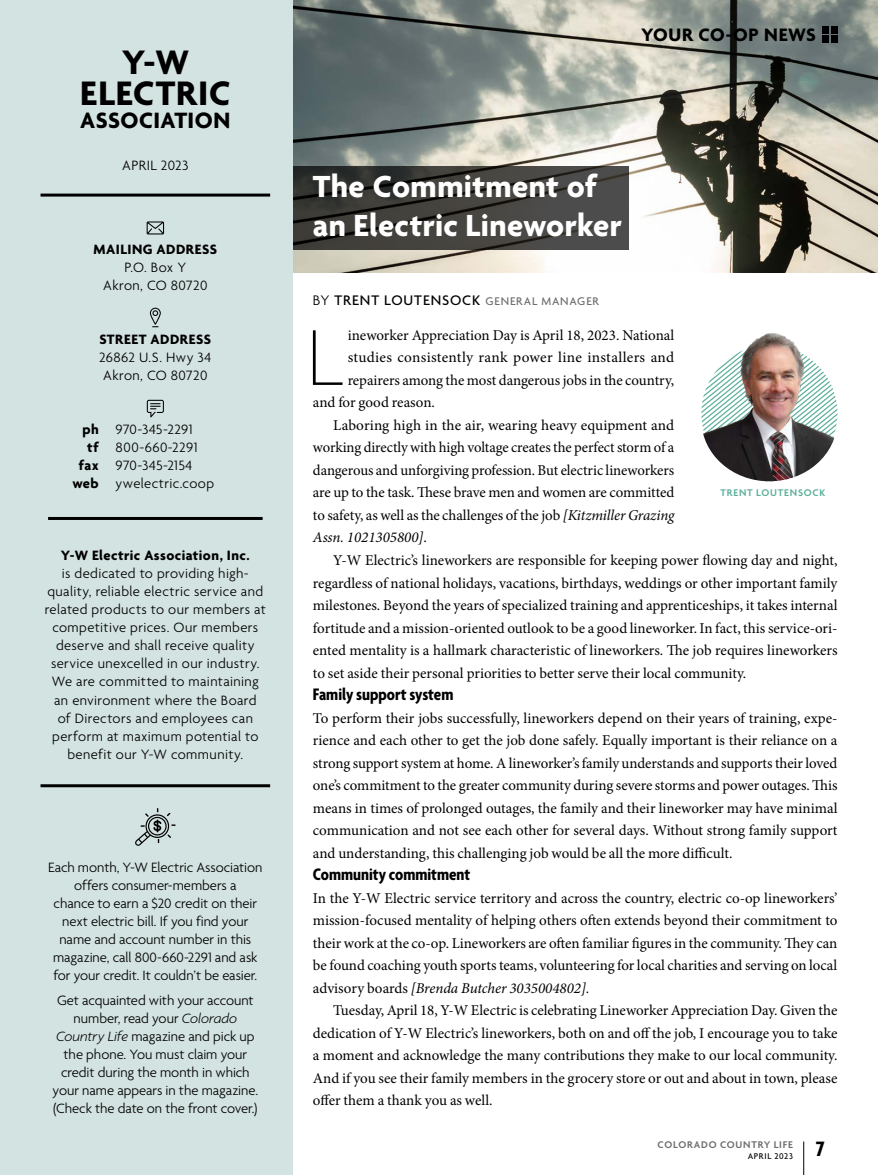
<style>
.page{position:relative;width:878px;height:1175px;background:#fff}
.page>*{position:absolute;margin:0;border:0;box-sizing:border-box;transform-origin:0 0}
.t1{font:100 85.5px "Agenda";color:#000}
.t2{font:700 36.75px/31.5px "Agenda";letter-spacing:.02em;color:#000;text-align:center}
.t3{font:700 33px/39.6px "Agenda";letter-spacing:.01em;color:#fff}
.t4{font:700 24px "Agenda";letter-spacing:.015em;color:#000}
.t5{font:700 condensed 22.5px "Agenda";color:#000}
.t6{font:700 19.5px "Agenda";letter-spacing:.03em;color:#000}
.t7{font:700 condensed 18px "Agenda";color:#000}
.t8{font:15px/22.5px "Minion Pro";color:#000;text-align:justify}
.t9{font:15px "Minion Pro";letter-spacing:.02em;color:#000}
.t10{font:500 15px "Agenda";letter-spacing:.06em;color:#000}
.t11{font:italic 15px "Minion Pro";color:#000}
.t12{font:300 14.7px/18px "Agenda";letter-spacing:.025em;color:#000;text-align:center}
.t13{font:300 14.7px/18px "Agenda";letter-spacing:.005em;color:#000;text-align:center}
.t14{font:700 14.7px "Agenda";letter-spacing:.03em;color:#000}
.t15{font:300 14.7px "Agenda";letter-spacing:.03em;color:#000}
.t16{font:600 10.5px "Agenda";letter-spacing:.07em;color:#6d6e71}
.t17{font:600 10.5px "Agenda";letter-spacing:.07em;color:#5db09c}
.t18{font:500 9px "Agenda";letter-spacing:.07em;color:#000}
.s1{font-weight:700}
.s2{font-style:italic}
.s3{font-weight:300}
.s4{font-size:12px;color:#6d6e71}
.s5{font-style:normal}
</style>
<div class="page">
<img style="left:293px;top:0;width:585px;height:272px">
<img style="left:701px;top:333px;width:136px;height:148px">
<svg style="left:293px;top:166px;width:335px;height:84px;background:#3e3d3a"></svg>
<div style="left:0;top:0;width:293px;height:1174px;background:#d3e3e1"></div>
<hr style="left:48px;top:517px;width:214px;height:3px;background:#000">
<hr style="left:41px;top:194px;width:229px;height:2px;background:#000">
<hr style="left:41px;top:784px;width:229px;height:3px;background:#000">
<svg style="left:147px;top:221px;width:17px;height:13px"></svg>
<svg style="left:150px;top:308px;width:11px;height:19px"></svg>
<svg style="left:147px;top:400px;width:17px;height:17px"></svg>
<svg style="left:135px;top:808px;width:41px;height:37px"></svg>
<hr style="left:803px;top:1141px;width:1px;height:33px;background:#000">
<div style="left:830px;top:36px;width:7px;height:7px;background:#000"></div>
<div style="left:830px;top:26px;width:7px;height:7px;background:#000"></div>
<div style="left:821px;top:36px;width:7px;height:7px;background:#000"></div>
<div style="left:821px;top:26px;width:7px;height:7px;background:#000"></div>
<h2 class="t2" style="left:80px;top:48px;width:152px">Y-W<br>ELECTRIC</h2>
<h3 class="t4" style="left:80px;top:107px;width:152px">ASSOCIATION</h3>
<p class="t12" style="left:122px;top:157px;width:68px">APRIL 2023</p>
<p class="t14" style="left:93px;top:242px;width:125px">MAILING ADDRESS</p>
<p class="t12" style="left:103px;top:259px;width:106px">P.O. Box Y<br>Akron, CO 80720</p>
<p class="t14" style="left:99px;top:332px;width:113px">STREET ADDRESS</p>
<p class="t12" style="left:99px;top:349px;width:114px;text-align:left">26862 U.S. Hwy 34<br>Akron, CO 80720</p>
<p class="t12" style="left:82px;top:421px;width:112px"><span class="s1">ph</span> 970-345-2291</p>
<p class="t15" style="left:87px;top:440px;width:112px"><span class="s1">tf</span> 800-660-2291</p>
<p class="t12" style="left:79px;top:457px;width:115px"><span class="s1">fax</span> 970-345-2154</p>
<p class="t12" style="left:72px;top:475px;width:143px"><span class="s1">web</span> ywelectric.coop</p>
<p class="t14" style="left:61px;top:548px;width:190px">Y-W Electric Association, Inc.</p>
<p class="t12" style="left:45px;top:565px;width:222px">is dedicated to providing high&shy;quality, reliable electric service and related products to our members at competitive prices. Our members deserve and shall receive quality service unexcelled in our industry.<br>We are committed to maintaining an environment where the Board<br>of Directors and employees can perform at maximum potential to benefit our Y-W community.</p>
<p class="t13" style="left:48px;top:859px;width:216px">Each month, Y-W Electric Association offers consumer-members a<br>chance to earn a $20 credit on their next electric bill. If you find your name and account number in this magazine, call 800-660-2291 and ask for your credit. It couldn’t be easier.</p>
<p class="t13" style="left:53px;top:991px;width:207px">Get acquainted with your account number, read your <span class="s2">Colorado<br>Country Life</span> magazine and pick up the phone. You must claim your credit during the month in which your name appears in the magazine. (Check the date on the front cover.)</p>
<h3 class="t6" style="left:641px;top:24px;width:176px">YOUR CO-OP NEWS</h3>
<h3 class="t3" style="left:313px;top:168px;width:310px">The Commitment of an Electric Lineworker</h3>
<p class="t10" style="left:313px;top:292px;width:287px"><span class="s3">BY</span> TRENT LOUTENSOCK <span class="s4">GENERAL MANAGER</span></p>
<h1 class="t1" style="left:306px;top:311px;width:38px">L</h1>
<p class="t8" style="left:347px;top:324px;width:328px">ineworker Appreciation Day is April 18, 2023. National</p>
<p class="t9" style="left:347px;top:347px;width:328px">studies consistently rank power line installers and</p>
<p class="t8" style="left:347px;top:369px;width:328px">repairers among the most dangerous jobs in the country,</p>
<p class="t8" style="left:313px;top:391px;width:124px">and for good reason.</p>
<p class="t8" style="left:333px;top:414px;width:342px">Laboring high in the air, wearing heavy equipment and</p>
<p class="t8" style="left:313px;top:436px;width:363px">working directly with high voltage creates the perfect storm of a</p>
<p class="t8" style="left:313px;top:459px;width:363px">dangerous and unforgiving profession. But electric lineworkers</p>
<p class="t8" style="left:313px;top:481px;width:363px">are up to the task. These brave men and women are committed</p>
<p class="t8" style="left:313px;top:504px;width:363px">to safety, as well as the challenges of the job <span class="s2">[Kitzmiller Grazing</span></p>
<p class="t11" style="left:313px;top:527px;width:116px">Assn. 1021305800]<span class="s5">.</span></p>
<p class="t8" style="left:333px;top:549px;width:506px">Y-W Electric’s lineworkers are responsible for keeping power flowing day and night,</p>
<p class="t8" style="left:313px;top:571px;width:526px">regardless of national holidays, vacations, birthdays, weddings or other important family</p>
<p class="t8" style="left:313px;top:594px;width:526px">milestones. Beyond the years of specialized training and apprenticeships, it takes internal</p>
<p class="t8" style="left:313px;top:616px;width:526px">fortitude and a mission-oriented outlook to be a good lineworker. In fact, this service-ori-</p>
<p class="t8" style="left:313px;top:639px;width:526px">ented mentality is a hallmark characteristic of lineworkers. The job requires lineworkers</p>
<p class="t8" style="left:313px;top:661px;width:435px">to set aside their personal priorities to better serve their local community.</p>
<p class="t7" style="left:313px;top:684px;width:142px">Family support system</p>
<p class="t8" style="left:313px;top:706px;width:526px">To perform their jobs successfully, lineworkers depend on their years of training, expe&shy;rience and each other to get the job done safely. Equally important is their reliance on a strong support system at home. A lineworker’s family understands and supports their loved one’s commitment to the greater community during severe storms and power outages. This means in times of prolonged outages, the family and their lineworker may have minimal communication and not see each other for several days. Without strong family support and understanding, this challenging job would be all the more difficult.</p>
<p class="t7" style="left:313px;top:864px;width:159px">Community commitment</p>
<p class="t8" style="left:313px;top:886px;width:526px">In the Y-W Electric service territory and across the country, electric co-op lineworkers’ mission-focused mentality of helping others often extends beyond their commitment to their work at the co-op. Lineworkers are often familiar figures in the community. They can be found coaching youth sports teams, volunteering for local charities and serving on local advisory boards <span class="s2">[Brenda Butcher 3035004802].</span></p>
<p class="t8" style="left:313px;top:999px;width:526px;text-indent:20px">Tuesday, April 18, Y-W Electric is celebrating Lineworker Appreciation Day. Given the dedication of Y-W Electric’s lineworkers, both on and off the job, I encourage you to take a moment and acknowledge the many contributions they make to our local community.<br>And if you see their family members in the grocery store or out and about in town, please offer them a thank you as well.</p>
<p class="t17" style="left:720px;top:487px;width:106px">TRENT LOUTENSOCK</p>
<p class="t16" style="left:657px;top:1139px;width:137px">COLORADO COUNTRY LIFE</p>
<p class="t18" style="left:747px;top:1151px;width:47px">APRIL 2023</p>
<h3 class="t5" style="left:816px;top:1136px;width:10px">7</h3>
</div>
